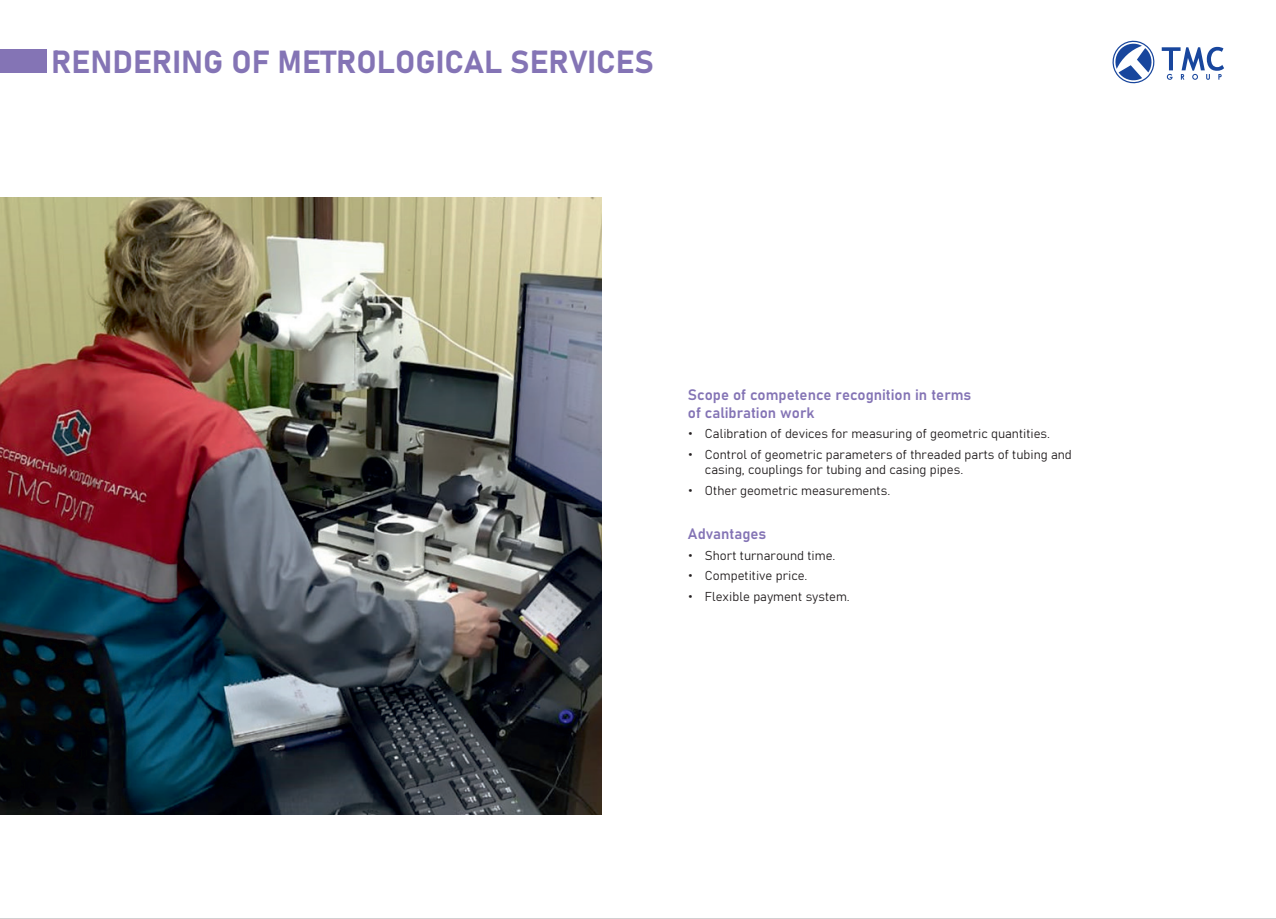
<style>
.page{position:relative;width:1276px;height:919px;background:#fff}
.page>*{position:absolute;margin:0;border:0;box-sizing:border-box;transform-origin:0 0}
._4__Заг_Прочие_Усл{font:31.5px "Bahnschrift";color:#8474b5}
._4_Заг_Абзаца_Прочие{font:15px/18px "Bahnschrift";color:#8474b5}
.Точка_общ{font:12.75px/15.3px "Bahnschrift";color:#231f20}
.s1{font-family:"Fira Sans";font-weight:300;font-size:13.5px}
</style>
<div class="page">
<svg style="left:1112px;top:40px;width:112px;height:44px"></svg>
<img style="left:0;top:198px;width:602px;height:616px">
<div style="left:0;top:49px;width:47px;height:24px;background:#8474b5"></div>
<svg style="left:0;top:918px;width:1276px;height:1px"></svg>
<p class="_4__Заг_Прочие_Усл" style="left:51px;top:38px;width:604px">RENDERING OF METROLOGICAL SERVICES</p>
<p class="_4_Заг_Абзаца_Прочие" style="left:688px;top:384px;width:285px">Scope of competence recognition in terms of calibration work</p>
<p class="Точка_общ" style="left:688px;top:425px;width:364px"><span class="s1">•</span> Calibration of devices for measuring of geometric quantities.</p>
<p class="Точка_общ" style="left:705px;top:446px;width:368px;text-indent:-17px"><span class="s1">•</span> Control of geometric parameters of threaded parts of tubing and casing, couplings for tubing and casing pipes.</p>
<p class="Точка_общ" style="left:688px;top:481px;width:204px"><span class="s1">•</span> Other geometric measurements.</p>
<p class="_4_Заг_Абзаца_Прочие" style="left:688px;top:523px;width:80px">Advantages</p>
<p class="Точка_общ" style="left:688px;top:546px;width:149px"><span class="s1">•</span> Short turnaround time.</p>
<p class="Точка_общ" style="left:688px;top:567px;width:121px"><span class="s1">•</span> Competitive price.</p>
<p class="Точка_общ" style="left:688px;top:587px;width:163px"><span class="s1">•</span> Flexible payment system.</p>
</div>
